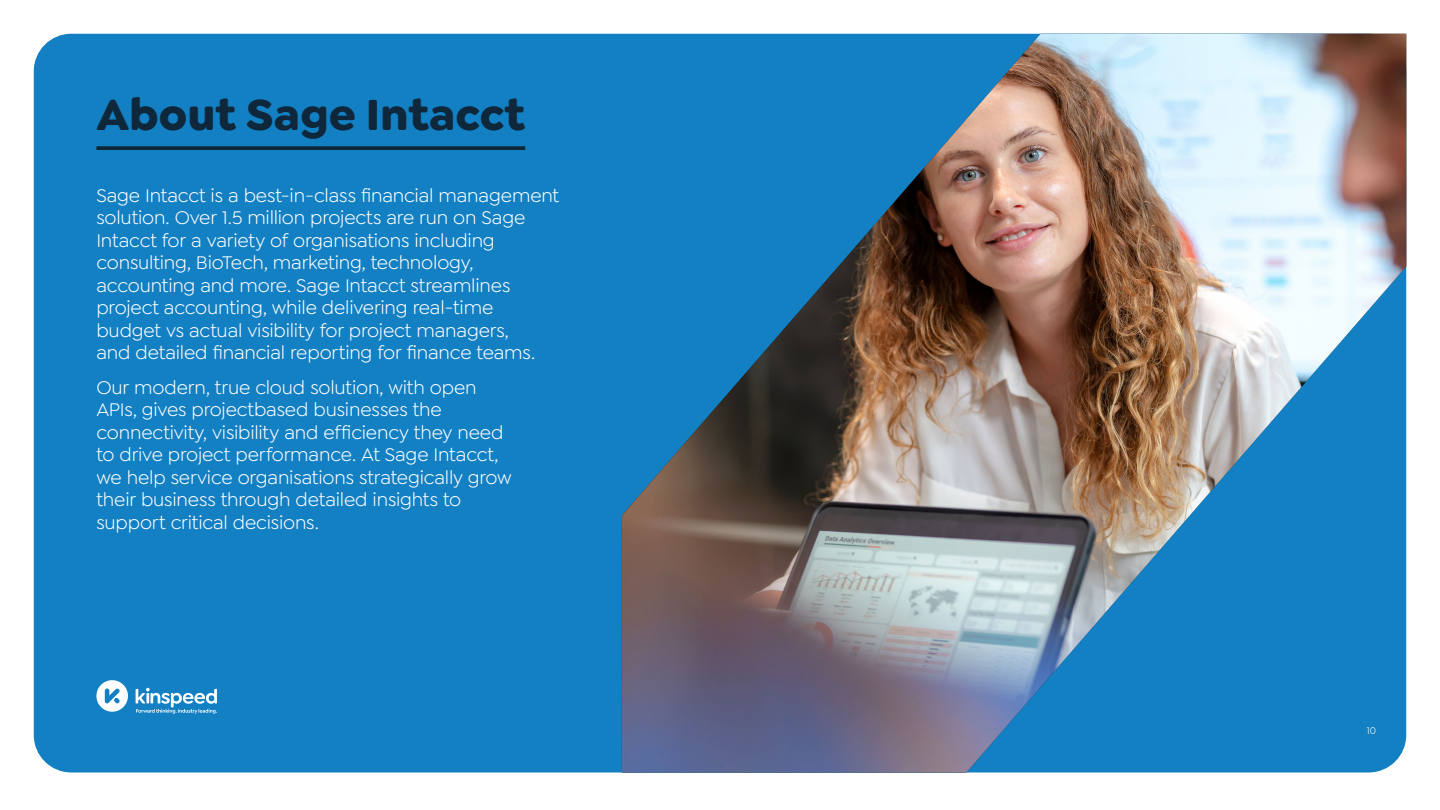
<style>
.page{position:relative;width:1440px;height:810px;background:#fff}
.page>*{position:absolute;margin:0;border:0;box-sizing:border-box;transform-origin:0 0}
.t1{font:700 46.42px "Goldplay";color:#0e273a}
.t2{font:19.5px/22.5px "Goldplay";letter-spacing:-.01em;color:#fff}
.t3{font:10.5px "Goldplay";color:#fff}
</style>
<div class="page">
<div style="left:34px;top:34px;width:1372px;height:738px;background:#1380c4;border-radius:38px"></div>
<svg style="left:96px;top:680px;width:32px;height:32px"></svg>
<svg style="left:136px;top:688px;width:81px;height:26px"></svg>
<img style="left:622px;top:34px;width:784px;height:738px">
<svg style="left:96px;top:146px;width:429px;height:4px;background:#0e2c42"></svg>
<h1 class="t1" style="left:96px;top:84px;width:430px">About Sage Intacct</h1>
<p class="t2" style="left:96px;top:184px;width:464px">Sage Intacct is a best-in-class financial management solution. Over 1.5 million projects are run on Sage Intacct for a variety of organisations including consulting, BioTech, marketing, technology, accounting and more. Sage Intacct streamlines project accounting, while delivering real-time budget vs actual visibility for project managers,<br>and detailed financial reporting for finance teams.</p>
<p class="t2" style="left:96px;top:376px;width:417px">Our modern, true cloud solution, with open APIs, gives projectbased businesses the connectivity, visibility and efficiency they need to drive project performance. At Sage Intacct, we help service organisations strategically grow their business through detailed insights to support critical decisions.</p>
<p class="t3" style="left:1367px;top:725px;width:11px">10</p>
</div>
